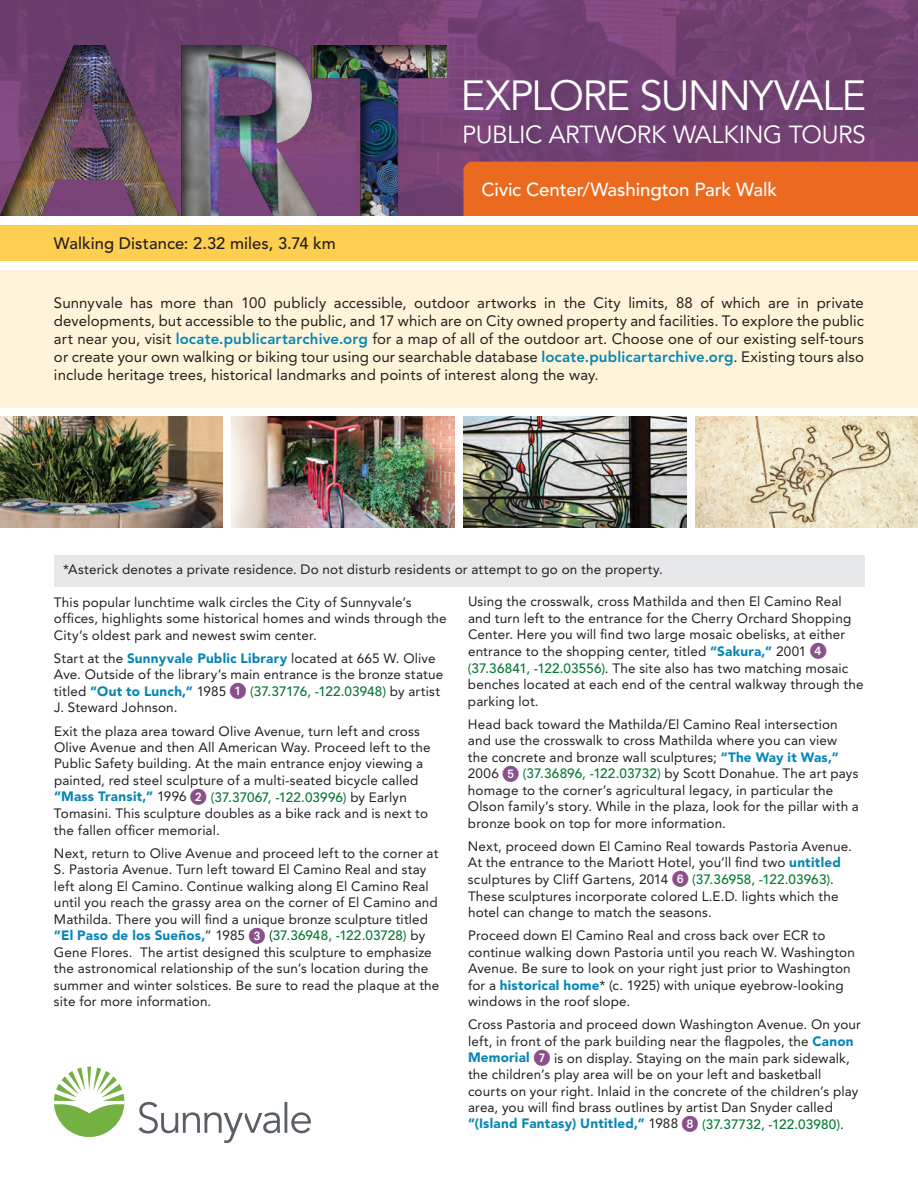
<style>
.page{position:relative;width:918px;height:1188px;background:#fff}
.page>*{position:absolute;margin:0;border:0;box-sizing:border-box;transform-origin:0 0}
.t1{font:41.85px "Avenir";letter-spacing:-.04em;color:#fff}
.t2{font:24.6px "Avenir";letter-spacing:-.015em;color:#fff}
.t3{font:500 18.75px "Avenir";letter-spacing:-.01em;color:#fff}
.t4{font:500 16.5px "Avenir";letter-spacing:.005em;color:#231f20}
.t5{font:15px/18px "Avenir";letter-spacing:.005em;color:#231f20;text-align:justify}
.t6{font:13.5px/16.5px "Avenir";letter-spacing:.01em;color:#231f20}
.s1{font-weight:800;color:#0786b6}
.s2{font-weight:900;color:#0786b6}
.s3{font-family:"European Pi One";font-size:16.5px;color:#8a508e}
.s4{font-weight:500;color:#077933}
</style>
<div class="page">
<img style="left:0;top:0;width:918px;height:216px">
<div style="left:0;top:270px;width:918px;height:137px;background:#fef4d9"></div>
<div style="left:54px;top:555px;width:810px;height:31px;background:#e6e7e9"></div>
<div style="left:0;top:225px;width:918px;height:36px;background:#fece51"></div>
<svg style="left:139px;top:1102px;width:172px;height:41px"></svg>
<svg style="left:54px;top:1067px;width:70px;height:70px"></svg>
<img style="left:0;top:45px;width:309px;height:171px">
<div style="left:309px;top:42px;width:138px;height:174px;background:#231f20;opacity:.75"></div>
<img style="left:232px;top:416px;width:222px;height:111px">
<img style="left:695px;top:416px;width:223px;height:111px">
<img style="left:464px;top:416px;width:222px;height:111px">
<img style="left:0;top:416px;width:223px;height:111px">
<div style="left:464px;top:162px;width:454px;height:54px;background:#ec6a20"></div>
<p class="t4" style="left:54px;top:234px;width:284px">Walking Distance: 2.32 miles, 3.74 km</p>
<h1 class="t1" style="left:461px;top:71px;width:407px">EXPLORE SUNNYVALE</h1>
<h2 class="t2" style="left:462px;top:121px;width:405px">PUBLIC ARTWORK WALKING TOURS</h2>
<h3 class="t3" style="left:482px;top:179px;width:297px">Civic Center/Washington Park Walk</h3>
<p class="t5" style="left:54px;top:294px;width:812px">Sunnyvale has more than 100 publicly accessible, outdoor artworks in the City limits, 88 of which are in private developments, but accessible to the public, and 17 which are on City owned property and facilities. To explore the public art near you, visit <span class="s1">locate.publicartarchive.org</span> for a map of all of the outdoor art. Choose one of our existing self-tours or create your own walking or biking tour using our searchable database <span class="s1">locate.publicartarchive.org</span>. Existing tours also include heritage trees, historical landmarks and points of interest along the way.</p>
<p class="t6" style="left:63px;top:561px;width:601px">*Asterick denotes a private residence. Do not disturb residents or attempt to go on the property.</p>
<p class="t6" style="left:54px;top:594px;width:394px">This popular lunchtime walk circles the City of Sunnyvale’s offices, highlights some historical homes and winds through the<br>City’s oldest park and newest swim center.</p>
<p class="t6" style="left:54px;top:650px;width:391px">Start at the <span class="s2">Sunnyvale Public Library</span> located at 665 W. Olive Ave. Outside of the library’s main entrance is the bronze statue titled <span class="s2">“Out to Lunch,”</span> 1985 <span class="s3">1</span> <span class="s4">(37.37176, -122.03948)</span> by artist J. Steward Johnson.</p>
<p class="t6" style="left:54px;top:723px;width:378px">Exit the plaza area toward Olive Avenue, turn left and cross Olive Avenue and then All American Way. Proceed left to the Public Safety building. At the main entrance enjoy viewing a painted, red steel sculpture of a multi-seated bicycle called <span class="s2">“Mass Transit,”</span> 1996 <span class="s3">2</span> <span class="s4">(37.37067, -122.03996)</span> by Earlyn Tomasini. This sculpture doubles as a bike rack and is next to the fallen officer memorial.</p>
<p class="t6" style="left:54px;top:845px;width:387px">Next, return to Olive Avenue and proceed left to the corner at S. Pastoria Avenue. Turn left toward El Camino Real and stay left along El Camino. Continue walking along El Camino Real until you reach the grassy area on the corner of El Camino and Mathilda. There you will find a unique bronze sculpture titled <span class="s2">“El Paso de los Sueños,</span>” 1985 <span class="s3">3</span> (<span class="s4">37.36948, -122.03728)</span> by Gene Flores. The artist designed this sculpture to emphasize the astronomical relationship of the sun’s location during the summer and winter solstices. Be sure to read the plaque at the site for more information.</p>
<p class="t6" style="left:468px;top:594px;width:397px">Using the crosswalk, cross Mathilda and then El Camino Real and turn left to the entrance for the Cherry Orchard Shopping Center. Here you will find two large mosaic obelisks, at either entrance to the shopping center, titled <span class="s2">“Sakura,”</span> 2001 <span class="s3">4 </span><span class="s4">(37.36841, -122.03556)</span>. The site also has two matching mosaic benches located at each end of the central walkway through the parking lot.</p>
<p class="t6" style="left:468px;top:716px;width:392px">Head back toward the Mathilda/El Camino Real intersection and use the crosswalk to cross Mathilda where you can view the concrete and bronze wall sculptures; <span class="s2">“The Way it Was,” </span>2006 <span class="s3">5</span> <span class="s4">(37.36896, -122.03732)</span> by Scott Donahue. The art pays homage to the corner’s agricultural legacy, in particular the Olson family’s story. While in the plaza, look for the pillar with a bronze book on top for more information.</p>
<p class="t6" style="left:468px;top:838px;width:386px">Next, proceed down El Camino Real towards Pastoria Avenue.<br>At the entrance to the Mariott Hotel, you’ll find two <span class="s2">untitled </span>sculptures by Cliff Gartens, 2014 <span class="s3">6</span> <span class="s4">(37.36958, -122.03963)</span>.<br>These sculptures incorporate colored L.E.D. lights which the hotel can change to match the seasons.</p>
<p class="t6" style="left:468px;top:927px;width:388px">Proceed down El Camino Real and cross back over ECR to continue walking down Pastoria until you reach W. Washington Avenue. Be sure to look on your right just prior to Washington for a <span class="s2">historical home</span>* (c. 1925) with unique eyebrow-looking windows in the roof slope.</p>
<p class="t6" style="left:468px;top:1017px;width:394px">Cross Pastoria and proceed down Washington Avenue. On your left, in front of the park building near the flagpoles, the <span class="s2">Canon Memorial</span> <span class="s3">7</span> is on display. Staying on the main park sidewalk, the children’s play area will be on your left and basketball courts on your right. Inlaid in the concrete of the children’s play area, you will find brass outlines by artist Dan Snyder called <span class="s2">“(Island Fantasy) Untitled,”</span> 1988 <span class="s3">8</span> <span class="s4">(37.37732, -122.03980)</span>.</p>
</div>
